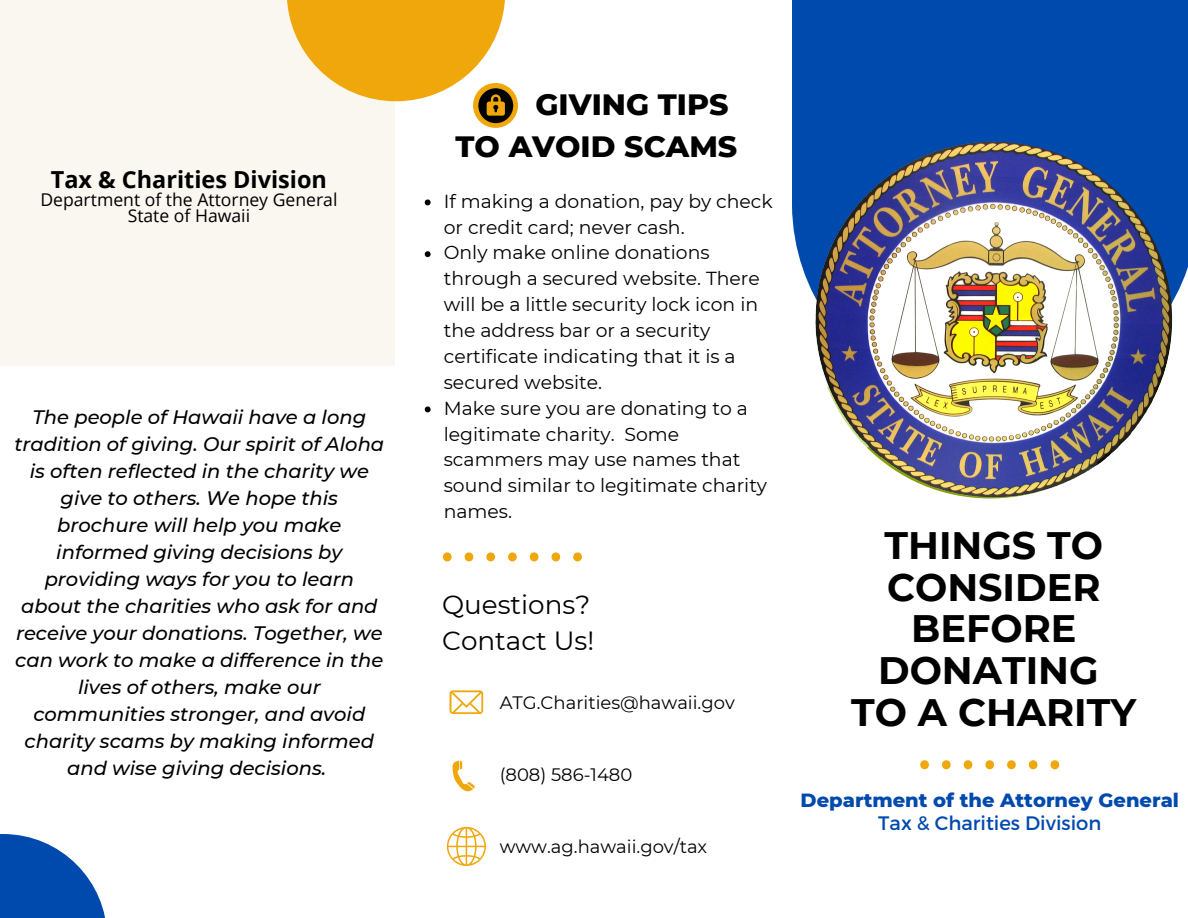
<style>
.page{position:relative;width:1188px;height:918px;background:#fff}
.page>*{position:absolute;margin:0;border:0;box-sizing:border-box;transform-origin:0 0}
.t1{font:700 38.25px/41.7px "Montserrat";color:#000;text-align:center}
.t2{font:800 30px/41.7px "Montserrat";color:#000;text-align:right}
.t3{font:26.25px/36px "Montserrat";color:#000}
.t4{font:700 23.4px "Open Sans";color:#000}
.t5{font:italic 500 19.5px/27px "Montserrat";color:#000;text-align:center}
.t6{font:800 19.5px "Montserrat";color:#004aad}
.t7{font:19.5px "Montserrat";color:#004aad}
.t8{font:18.75px/26px "Montserrat";color:#000}
.t9{font:18px "Montserrat";color:#000}
.t10{font:17.55px/16.8px "Open Sans";color:#000;text-align:center}
</style>
<div class="page">
<div style="left:0;top:0;width:395px;height:366px;background:#faf7f0"></div>
<svg style="left:0;top:834px;width:105px;height:84px;fill:#004aad"></svg>
<svg style="left:287px;top:0;width:218px;height:101px;fill:#efa70b"></svg>
<svg style="left:473px;top:83px;width:45px;height:45px"></svg>
<svg style="left:792px;top:0;width:396px;height:406px;background:#1357b3"></svg>
<svg style="left:452px;top:761px;width:23px;height:31px"></svg>
<svg style="left:449px;top:690px;width:34px;height:24px"></svg>
<svg style="left:920px;top:760px;width:9px;height:9px"></svg>
<svg style="left:985px;top:760px;width:9px;height:9px"></svg>
<svg style="left:942px;top:760px;width:9px;height:9px"></svg>
<svg style="left:1007px;top:760px;width:9px;height:9px"></svg>
<svg style="left:964px;top:760px;width:8px;height:9px"></svg>
<svg style="left:1029px;top:760px;width:9px;height:9px"></svg>
<svg style="left:1051px;top:760px;width:8px;height:9px"></svg>
<img style="left:815px;top:142px;width:357px;height:356px;border-radius:50%">
<svg style="left:443px;top:552px;width:9px;height:9px"></svg>
<svg style="left:508px;top:552px;width:9px;height:9px"></svg>
<svg style="left:465px;top:552px;width:8px;height:9px"></svg>
<svg style="left:530px;top:552px;width:8px;height:9px"></svg>
<svg style="left:486px;top:552px;width:9px;height:9px"></svg>
<svg style="left:552px;top:552px;width:8px;height:9px"></svg>
<svg style="left:573px;top:552px;width:9px;height:9px"></svg>
<svg style="left:478px;top:88px;width:35px;height:35px"></svg>
<svg style="left:446px;top:826px;width:40px;height:40px"></svg>
<svg style="left:425px;top:199px;width:6px;height:6px"></svg>
<svg style="left:425px;top:251px;width:6px;height:6px"></svg>
<svg style="left:425px;top:406px;width:6px;height:6px"></svg>
<h2 class="t2" style="left:456px;top:84px;width:283px">GIVING TIPS<br>TO AVOID SCAMS</h2>
<p class="t4" style="left:51px;top:163px;width:278px">Tax &amp; Charities Division</p>
<p class="t10" style="left:40px;top:190px;width:299px">Department of the Attorney General<br>State of Hawaii</p>
<p class="t8" style="left:444px;top:188px;width:331px">If making a donation, pay by check or credit card; never cash.<br>Only make online donations through a secured website. There will be a little security lock icon in the address bar or a security certificate indicating that it is a secured website.<br>Make sure you are donating to a legitimate charity. Some scammers may use names that sound similar to legitimate charity names.</p>
<p class="t5" style="left:14px;top:403px;width:371px">The people of Hawaii have a long tradition of giving. Our spirit of Aloha is often reflected in the charity we give to others. We hope this brochure will help you make informed giving decisions by providing ways for you to learn about the charities who ask for and receive your donations. Together, we can work to make a difference in the lives of others, make our communities stronger, and avoid charity scams by making informed and wise giving decisions.</p>
<h3 class="t3" style="left:442px;top:587px;width:154px">Questions?<br>Contact Us!</h3>
<p class="t9" style="left:500px;top:691px;width:237px">ATG.Charities@hawaii.gov</p>
<p class="t9" style="left:500px;top:763px;width:134px">(808) 586-1480</p>
<p class="t9" style="left:500px;top:835px;width:209px">www.ag.hawaii.gov/tax</p>
<h1 class="t1" style="left:851px;top:525px;width:287px">THINGS TO<br>CONSIDER<br>BEFORE<br>DONATING<br>TO A CHARITY</h1>
<p class="t6" style="left:801px;top:788px;width:380px">Department of the Attorney General</p>
<p class="t7" style="left:878px;top:811px;width:225px">Tax &amp; Charities Division</p>
</div>
